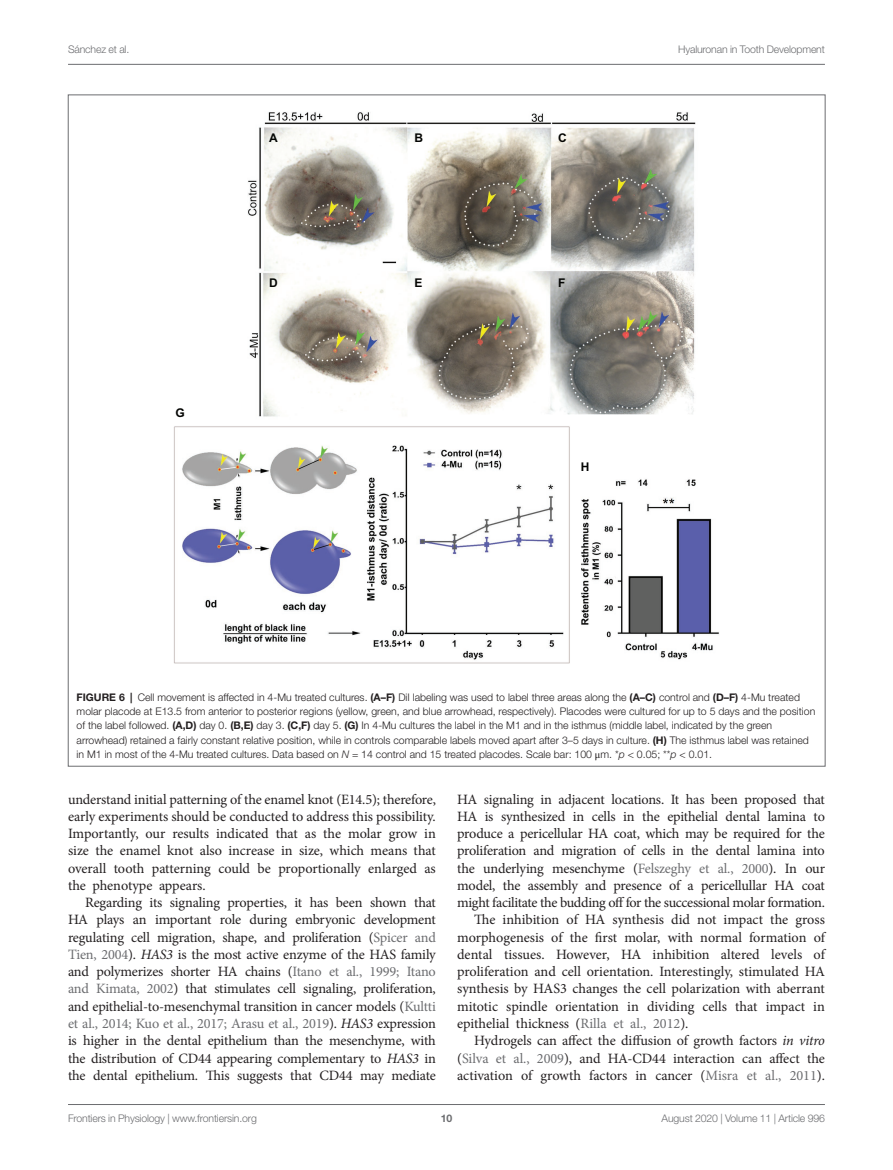
<style>
.page{position:relative;width:893px;height:1170px;background:#fff}
.page>*{position:absolute;margin:0;border:0;box-sizing:border-box;transform-origin:0 0}
.TEXT{font:14.25px/17.2px "Minion Pro";letter-spacing:-.01em;color:#231f20;text-align:justify}
.t1{font:700 12px "Arial";color:#040503}
.FIG_LEG{font:300 10.5px/14.2px "Helvetica Neue LT Std";color:#231f20}
.t2{font:300 10.5px "Helvetica Neue LT Std";letter-spacing:-.015em;color:#6c6d70}
.t3{font:700 10.5px "Helvetica Neue LT Std";color:#6c6d70}
.s1{font-weight:700}
.s2{font-style:italic}
.s3{font-family:"STIX General";font-weight:400}
.s4{color:#6c6d70}
</style>
<div class="page">
<hr style="left:68px;top:64px;width:757px;height:1px;background:#6c6d70">
<hr style="left:68px;top:1104px;width:757px;height:1px;background:#6c6d70">
<img style="left:174px;top:112px;width:545px;height:552px">
<p class="t2" style="left:68px;top:42px;width:63px">Sánchez et al.</p>
<p class="t2" style="left:678px;top:42px;width:148px">Hyaluronan in Tooth Development</p>
<p class="t1" style="left:269px;top:129px;width:10px">A</p>
<p class="t1" style="left:414px;top:129px;width:10px">B</p>
<p class="t1" style="left:558px;top:129px;width:10px">C</p>
<p class="t1" style="left:175px;top:404px;width:11px">G</p>
<p class="t1" style="left:269px;top:275px;width:10px">D</p>
<p class="t1" style="left:414px;top:275px;width:10px">E</p>
<p class="t1" style="left:558px;top:275px;width:9px">F</p>
<p class="t1" style="left:581px;top:458px;width:10px">H</p>
<p class="FIG_LEG" style="left:77px;top:689px;width:740px"><span class="s1">FIGURE 6 |</span> Cell movement is affected in 4-Mu treated cultures. <span class="s1">(A–F)</span> DiI labeling was used to label three areas along the <span class="s1">(A–C)</span> control and <span class="s1">(D–F)</span> 4-Mu treated molar placode at E13.5 from anterior to posterior regions (yellow, green, and blue arrowhead, respectively). Placodes were cultured for up to 5 days and the position of the label followed. <span class="s1">(A,D)</span> day 0. <span class="s1">(B,E)</span> day 3. <span class="s1">(C,F)</span> day 5. <span class="s1">(G)</span> In 4-Mu cultures the label in the M1 and in the isthmus (middle label, indicated by the green arrowhead) retained a fairly constant relative position, while in controls comparable labels moved apart after 3–5 days in culture. <span class="s1">(H)</span> The isthmus label was retained in M1 in most of the 4-Mu treated cultures. Data based on <span class="s2">N</span> = 14 control and 15 treated placodes. Scale bar: 100 <span class="s3">μ</span>m. *<span class="s2">p</span> &lt; 0.05; **<span class="s2">p</span> &lt; 0.01.</p>
<p class="TEXT" style="left:68px;top:790px;width:369px">understand initial patterning of the enamel knot (E14.5); therefore, early experiments should be conducted to address this possibility.<br>Importantly, our results indicated that as the molar grow in size the enamel knot also increase in size, which means that overall tooth patterning could be proportionally enlarged as the phenotype appears.</p>
<p class="TEXT" style="left:68px;top:894px;width:369px;text-indent:17px">Regarding its signaling properties, it has been shown that HA plays an important role during embryonic development regulating cell migration, shape, and proliferation (<span class="s4">Spicer and Tien, 2004</span>). <span class="s2">HAS3</span> is the most active enzyme of the HAS family and polymerizes shorter HA chains (<span class="s4">Itano et al., 1999; Itano and Kimata, 2002</span>) that stimulates cell signaling, proliferation, and epithelial-to-mesenchymal transition in cancer models (<span class="s4">Kultti et al., 2014; Kuo et al., 2017; Arasu et al., 2019</span>). <span class="s2">HAS3</span> expression is higher in the dental epithelium than the mesenchyme, with the distribution of CD44 appearing complementary to <span class="s2">HAS3</span> in the dental epithelium. This suggests that CD44 may mediate</p>
<p class="TEXT" style="left:457px;top:790px;width:369px">HA signaling in adjacent locations. It has been proposed that HA is synthesized in cells in the epithelial dental lamina to produce a pericellular HA coat, which may be required for the proliferation and migration of cells in the dental lamina into the underlying mesenchyme (<span class="s4">Felszeghy et al., 2000</span>). In our model, the assembly and presence of a pericellullar HA coat might facilitate the budding off for the successional molar formation.</p>
<p class="TEXT" style="left:457px;top:911px;width:369px;text-indent:17px">The inhibition of HA synthesis did not impact the gross morphogenesis of the first molar, with normal formation of dental tissues. However, HA inhibition altered levels of proliferation and cell orientation. Interestingly, stimulated HA synthesis by HAS3 changes the cell polarization with aberrant mitotic spindle orientation in dividing cells that impact in epithelial thickness (<span class="s4">Rilla et al., 2012</span>).</p>
<p class="TEXT" style="left:457px;top:1032px;width:369px;text-indent:17px">Hydrogels can affect the diffusion of growth factors <span class="s2">in vitro </span>(<span class="s4">Silva et al., 2009</span>), and HA-CD44 interaction can affect the activation of growth factors in cancer (<span class="s4">Misra et al., 2011</span>).</p>
<p class="t2" style="left:68px;top:1111px;width:190px">Frontiers in Physiology | www.frontiersin.org</p>
<p class="t3" style="left:441px;top:1111px;width:13px">10</p>
<p class="t2" style="left:662px;top:1111px;width:165px">August 2020 | Volume 11 | Article 996</p>
</div>
